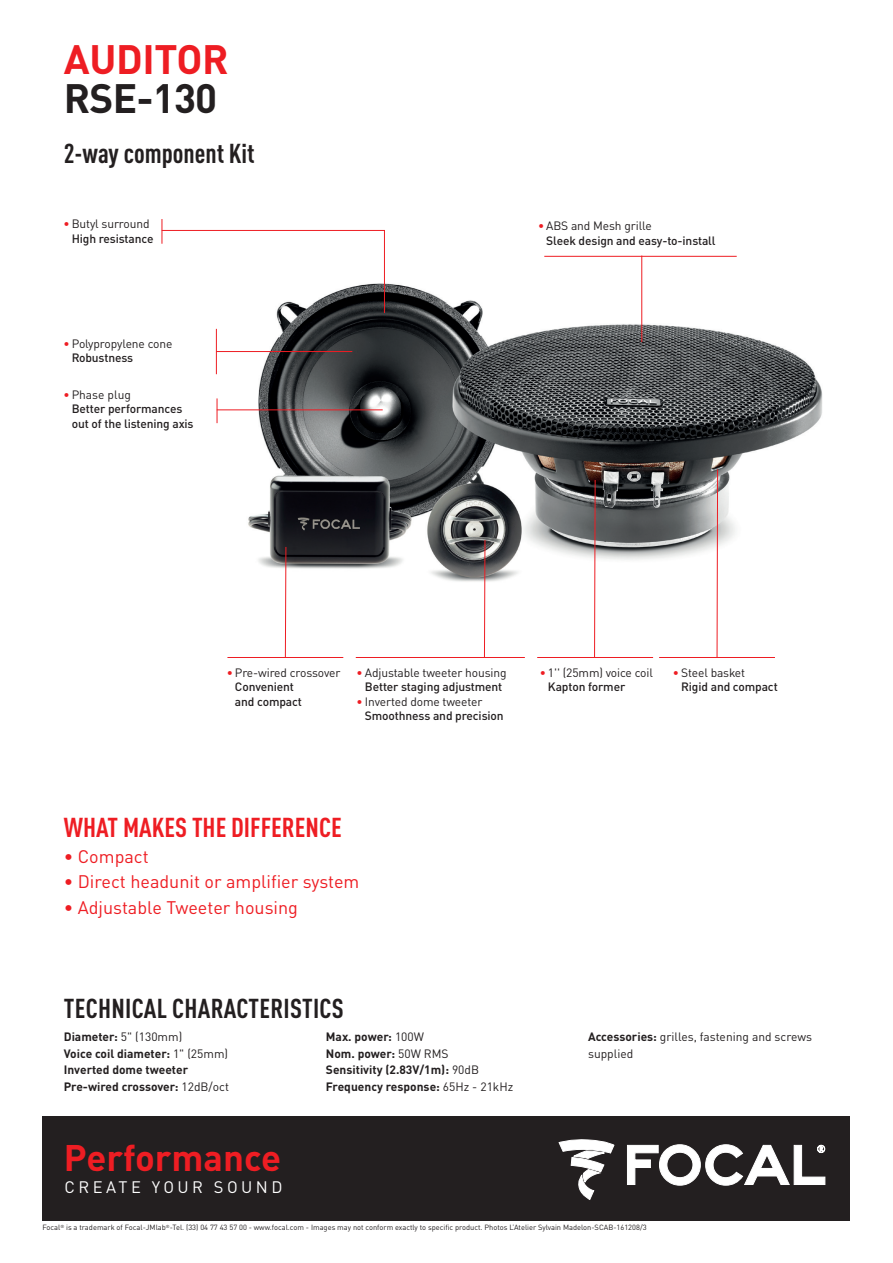
<style>
.page{position:relative;width:893px;height:1263px;background:#fff}
.page>*{position:absolute;margin:0;border:0;box-sizing:border-box;transform-origin:0 0}
.t1{font:700 40.5px/39.8px "DINOT";letter-spacing:-.02em;color:#ee1d23}
.t2{font:700 36.6px "DINOT";color:#ee1d23}
.t3{font:700 condensed 27px "DINOT";color:#231f20}
.t4{font:700 condensed 27px "DINOT";color:#ee1d23}
.t5{font:18px "DINOT";color:#ee1d23}
.t6{font:16.5px "DINOT";letter-spacing:.21em;color:#fff}
.t7{font:500 12px/14.4px "DINOT";letter-spacing:-.01em;color:#231f20}
.t8{font:700 12px/16.5px "DINOT";color:#231f20}
.t9{font:12px/14.4px "DINOT";letter-spacing:-.01em;color:#231f20}
.t10{font:7.5px "DINOT";color:#231f20}
.s1{color:#231f20}
.s2{font-weight:400;font-stretch:condensed;color:#ee1d23}
.s3{font-weight:400}
.s4{font-stretch:condensed;color:#ee1d23}
.s5{font-weight:500}
.s6{font-weight:700}
</style>
<div class="page">
<div style="left:43px;top:1116px;width:807px;height:104px;background:#231f20"></div>
<svg style="left:627px;top:1144px;width:199px;height:42px"></svg>
<svg style="left:558px;top:1139px;width:57px;height:61px"></svg>
<img style="left:215px;top:255px;width:608px;height:403px">
<hr style="left:216px;top:329px;width:1px;height:45px;background:#ee1d23">
<hr style="left:216px;top:351px;width:136px;height:1px;background:#ee1d23">
<hr style="left:544px;top:256px;width:193px;height:1px;background:#ee1d23">
<hr style="left:641px;top:256px;width:1px;height:86px;background:#ee1d23">
<hr style="left:356px;top:657px;width:169px;height:1px;background:#ee1d23">
<svg style="left:484px;top:539px;width:2px;height:118px"></svg>
<hr style="left:537px;top:657px;width:116px;height:1px;background:#ee1d23">
<svg style="left:594px;top:479px;width:2px;height:178px"></svg>
<hr style="left:659px;top:657px;width:116px;height:1px;background:#ee1d23">
<svg style="left:716px;top:469px;width:2px;height:188px"></svg>
<svg style="left:161px;top:219px;width:224px;height:95px"></svg>
<hr style="left:227px;top:657px;width:116px;height:1px;background:#ee1d23">
<svg style="left:285px;top:546px;width:2px;height:111px"></svg>
<svg style="left:217px;top:398px;width:1px;height:25px"></svg>
<hr style="left:217px;top:409px;width:166px;height:1px;background:#ee1d23">
<p class="t1" style="left:64px;top:38px;width:166px">Auditor<br><span class="s1">RSE-130</span></p>
<p class="t3" style="left:64px;top:137px;width:192px">2-way component Kit</p>
<p class="t7" style="left:72px;top:216px;width:83px;text-indent:-8px"><span class="s2">•</span> <span class="s3">Butyl surround<br></span>High resistance</p>
<p class="t9" style="left:72px;top:336px;width:102px;text-indent:-8px"><span class="s4">•</span> Polypropylene cone<br><span class="s5">Robustness</span></p>
<p class="t7" style="left:72px;top:387px;width:123px;text-indent:-8px"><span class="s2">•</span> <span class="s3">Phase plug<br></span>Better performances out of the listening axis</p>
<p class="t7" style="left:546px;top:218px;width:171px;text-indent:-8px"><span class="s2">•</span> <span class="s3">ABS and Mesh grille<br></span>Sleek design and easy-to-install</p>
<p class="t7" style="left:235px;top:665px;width:107px;text-indent:-8px"><span class="s2">•</span> <span class="s3">Pre-wired crossover<br></span>Convenient<br>and compact</p>
<p class="t9" style="left:357px;top:665px;width:151px;text-align:center"><span class="s4">•</span> Adjustable tweeter housing<br><span class="s5">Better staging adjustment</span></p>
<p class="t7" style="left:365px;top:694px;width:140px;text-indent:-8px"><span class="s2">•</span> <span class="s3">Inverted dome tweeter<br></span>Smoothness and precision</p>
<p class="t9" style="left:548px;top:665px;width:107px;text-indent:-8px"><span class="s4">•</span> 1'' (25mm) voice coil<br><span class="s5">Kapton former</span></p>
<p class="t7" style="left:681px;top:665px;width:98px;text-indent:-8px"><span class="s2">•</span> <span class="s3">Steel basket<br></span>Rigid and compact</p>
<p class="t4" style="left:64px;top:811px;width:279px">WHAT MAKES THE DIFFERENCE</p>
<p class="t5" style="left:64px;top:845px;width:86px">• Compact</p>
<p class="t5" style="left:64px;top:870px;width:297px">• Direct headunit or amplifier system</p>
<p class="t5" style="left:64px;top:896px;width:236px">• Adjustable Tweeter housing</p>
<p class="t3" style="left:64px;top:992px;width:147px">TECHNICAL CHaract</p>
<p class="t3" style="left:259px;top:992px;width:22px">Eristi</p>
<p class="t3" style="left:320px;top:992px;width:26px">CS</p>
<p class="t8" style="left:64px;top:1028px;width:167px">Diameter: <span class="s3">5" (130mm)<br></span>Voice coil diameter: <span class="s3">1" (25mm)<br></span>Inverted dome tweeter<br>Pre-wired crossover: <span class="s3">12dB/oct</span></p>
<p class="t8" style="left:326px;top:1028px;width:189px">Max. power: <span class="s3">100W<br></span>Nom. power: <span class="s3">50W RMS<br></span>Sensitivity (2.83V/1m): <span class="s3">90dB<br></span>Frequency response: <span class="s3">65Hz - 21kHz</span></p>
<p class="t9" style="left:588px;top:1028px;width:225px;line-height:16.5px"><span class="s6">Accessories:</span> grilles, fastening and screws supplied</p>
<p class="t2" style="left:64px;top:1133px;width:219px">Performance</p>
<p class="t6" style="left:65px;top:1176px;width:216px">cr eat e your sound</p>
<p class="t10" style="left:43px;top:1223px;width:606px">Focal<sup>®</sup> is a trademark of Focal-JMlab<sup>®</sup>-Tel. (33) 04 77 43 57 00 - www.focal.com - Images may not conform exactly to specific product. Photos L’Atelier Sylvain Madelon-SCAB-161208/3</p>
</div>
